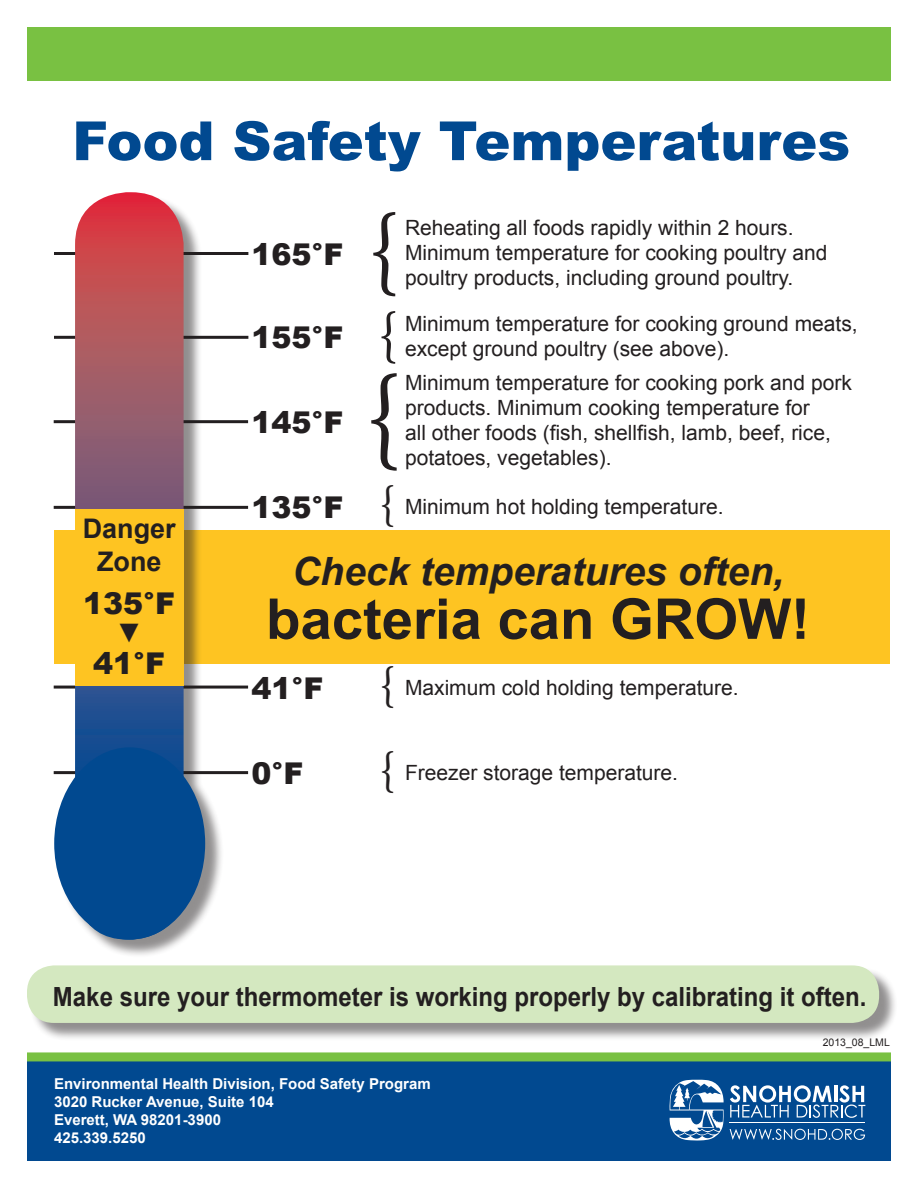
<style>
.page{position:relative;width:918px;height:1188px;background:#fff}
.page>*{position:absolute;margin:0;border:0;box-sizing:border-box;transform-origin:0 0}
.t1{font:111px "Minion Pro";color:#231f20}
.t2{font:96px "Minion Pro";color:#231f20}
.t3{font:60px "Minion Pro";color:#231f20}
.t4{font:700 56.25px "Arial";color:#231f20}
.t5{font:900 54px "Arial";color:#014990}
.t6{font:48px "Minion Pro";color:#231f20}
.t7{font:italic 700 39px "Arial";color:#231f20}
.t8{font:900 30px "Arial";color:#231f20}
.t9{font:700 27px/32.4px "Arial";color:#231f20;text-align:center}
.t10{font:900 27px "Arial";color:#231f20}
.t11{font:700 26.4px "Arial";color:#231f20;scale:.91 1}
.t12{font:21px/25.2px "Arial";color:#231f20}
.t13{font:700 15px "Arial";color:#fff}
.t14{font:10.5px "Arial";color:#231f20}
</style>
<div class="page">
<div style="left:54px;top:530px;width:836px;height:134px;background:#fec422"></div>
<hr style="left:54px;top:252px;width:194px;height:3px;background:#231f20">
<hr style="left:54px;top:336px;width:194px;height:3px;background:#231f20">
<hr style="left:54px;top:420px;width:194px;height:3px;background:#231f20">
<hr style="left:54px;top:506px;width:194px;height:3px;background:#231f20">
<hr style="left:54px;top:686px;width:194px;height:3px;background:#231f20">
<hr style="left:54px;top:771px;width:194px;height:3px;background:#231f20">
<div style="left:27px;top:27px;width:864px;height:54px;background:#79c142"></div>
<div style="left:27px;top:1061px;width:864px;height:100px;background:#014990"></div>
<div style="left:27px;top:1052px;width:864px;height:9px;background:#79c142"></div>
<svg style="left:730px;top:1085px;width:135px;height:33px"></svg>
<svg style="left:730px;top:1129px;width:135px;height:11px"></svg>
<hr style="left:730px;top:1122px;width:135px;height:1px;background:#fff">
<svg style="left:670px;top:1080px;width:54px;height:61px"></svg>
<div style="left:29px;top:968px;width:869px;height:74px;background:#231f20;opacity:.5"></div>
<div style="left:27px;top:965px;width:852px;height:58px;background:#d4e8c0;border-radius:27px"></div>
<div style="left:56px;top:194px;width:168px;height:764px;background:#231f20;opacity:.5"></div>
<svg style="left:75px;top:192px;width:109px;height:748px;background:#94596f"></svg>
<div style="left:54px;top:747px;width:151px;height:193px;background:#014990;border-radius:50%"></div>
<div style="left:75px;top:509px;width:109px;height:177px;background:#fec422"></div>
<p class="t5" style="left:72px;top:102px;width:779px">Food Safety Temperatures</p>
<p class="t9" style="left:83px;top:514px;width:95px">Danger<br>Zone</p>
<p class="t8" style="left:83px;top:581px;width:94px">135°F</p>
<p class="t10" style="left:116px;top:613px;width:28px">▼</p>
<p class="t8" style="left:93px;top:642px;width:74px">41°F</p>
<p class="t8" style="left:251px;top:232px;width:94px">165°F</p>
<p class="t8" style="left:251px;top:316px;width:94px">155°F</p>
<p class="t8" style="left:251px;top:401px;width:94px">145°F</p>
<p class="t8" style="left:251px;top:486px;width:94px">135°F</p>
<p class="t2" style="left:367px;top:185px;width:35px">{</p>
<p class="t3" style="left:378px;top:294px;width:22px">{</p>
<p class="t1" style="left:364px;top:342px;width:40px">{</p>
<p class="t6" style="left:379px;top:472px;width:18px">{</p>
<p class="t12" style="left:405px;top:215px;width:390px">Reheating all foods rapidly within 2 hours.</p>
<p class="t12" style="left:405px;top:240px;width:424px">Minimum temperature for cooking poultry and poultry products, including ground poultry.</p>
<p class="t12" style="left:405px;top:312px;width:454px">Minimum temperature for cooking ground meats, except ground poultry (see above).</p>
<p class="t12" style="left:405px;top:370px;width:448px">Minimum temperature for cooking pork and pork products. Minimum cooking temperature for<br>all other foods (fish, shellfish, lamb, beef, rice,</p>
<p class="t12" style="left:405px;top:446px;width:208px">potatoes, vegetables).</p>
<p class="t12" style="left:405px;top:494px;width:320px">Minimum hot holding temperature.</p>
<p class="t7" style="left:292px;top:545px;width:493px">Check temperatures often,</p>
<p class="t4" style="left:266px;top:582px;width:545px">bacteria can GROW!</p>
<p class="t8" style="left:251px;top:666px;width:74px">41°F</p>
<p class="t8" style="left:251px;top:751px;width:54px">0°F</p>
<p class="t6" style="left:379px;top:652px;width:18px">{</p>
<p class="t12" style="left:405px;top:675px;width:335px">Maximum cold holding temperature.</p>
<p class="t6" style="left:379px;top:738px;width:18px">{</p>
<p class="t12" style="left:405px;top:760px;width:275px">Freezer storage temperature.</p>
<p class="t11" style="left:53px;top:979px;width:896px">Make sure your thermometer is working properly by calibrating it often.</p>
<p class="t13" style="left:54px;top:1074px;width:378px">Environmental Health Division, Food Safety Program</p>
<p class="t13" style="left:54px;top:1092px;width:221px">3020 Rucker Avenue, Suite 104</p>
<p class="t13" style="left:54px;top:1110px;width:169px">Everett, WA 98201-3900</p>
<p class="t13" style="left:54px;top:1128px;width:93px">425.339.5250</p>
<p class="t14" style="left:823px;top:1036px;width:69px">2013_08_LML</p>
</div>
